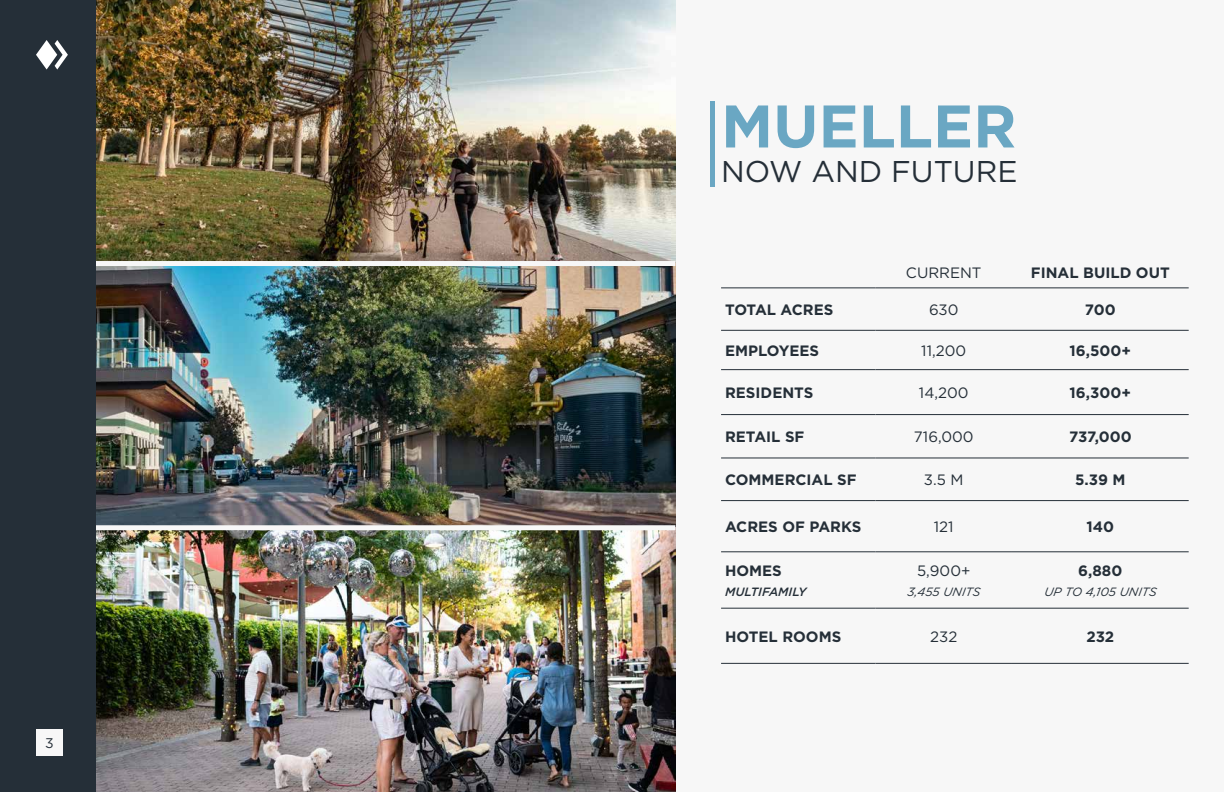
<style>
.page{position:relative;width:1224px;height:792px;background:#f7f7f7}
.page>*{position:absolute;margin:0;border:0;box-sizing:border-box;transform-origin:0 0}
.t1{font:700 60px "Gotham";color:#6aa7c3}
.t2{font:30px "Gotham";color:#252f38}
.t3{font:700 15px "Gotham";color:#252f38}
.t4{font:15px "Gotham";color:#252f38}
.t5{font:14px "Gotham";color:#252f38}
.t6{font:italic 12px "Gotham";color:#252f38}
.t7{font:italic 500 12px "Gotham";color:#252f38}
</style>
<div class="page">
<img style="left:95px;top:0;width:580px;height:792px">
<hr style="left:721px;top:287px;width:155px;height:1px;background:#252f38">
<hr style="left:876px;top:287px;width:136px;height:1px;background:#252f38">
<hr style="left:1012px;top:287px;width:177px;height:1px;background:#252f38">
<hr style="left:721px;top:330px;width:155px;height:1px;background:#252f38">
<hr style="left:876px;top:330px;width:136px;height:1px;background:#252f38">
<hr style="left:1012px;top:330px;width:177px;height:1px;background:#252f38">
<hr style="left:721px;top:369px;width:155px;height:1px;background:#252f38">
<hr style="left:876px;top:369px;width:136px;height:1px;background:#252f38">
<hr style="left:1012px;top:369px;width:177px;height:1px;background:#252f38">
<hr style="left:721px;top:414px;width:155px;height:1px;background:#252f38">
<hr style="left:876px;top:414px;width:136px;height:1px;background:#252f38">
<hr style="left:1012px;top:414px;width:177px;height:1px;background:#252f38">
<hr style="left:721px;top:457px;width:155px;height:1px;background:#252f38">
<hr style="left:876px;top:457px;width:136px;height:1px;background:#252f38">
<hr style="left:1012px;top:457px;width:177px;height:1px;background:#252f38">
<hr style="left:721px;top:500px;width:155px;height:1px;background:#252f38">
<hr style="left:876px;top:500px;width:136px;height:1px;background:#252f38">
<hr style="left:1012px;top:500px;width:177px;height:1px;background:#252f38">
<hr style="left:721px;top:551px;width:155px;height:1px;background:#252f38">
<hr style="left:876px;top:551px;width:136px;height:1px;background:#252f38">
<hr style="left:1012px;top:551px;width:177px;height:1px;background:#252f38">
<hr style="left:721px;top:608px;width:155px;height:1px;background:#252f38">
<hr style="left:876px;top:608px;width:136px;height:1px;background:#252f38">
<hr style="left:1012px;top:608px;width:177px;height:1px;background:#252f38">
<hr style="left:721px;top:663px;width:155px;height:1px;background:#252f38">
<hr style="left:876px;top:663px;width:136px;height:1px;background:#252f38">
<hr style="left:1012px;top:663px;width:177px;height:1px;background:#252f38">
<hr style="left:711px;top:101px;width:4px;height:86px;background:#6aa7c3">
<div style="left:95px;top:261px;width:580px;height:5px;background:#f7f7f7"></div>
<div style="left:95px;top:525px;width:580px;height:5px;background:#f7f7f7"></div>
<div style="left:0;top:0;width:95px;height:792px;background:#252f38"></div>
<div style="left:36px;top:730px;width:27px;height:26px;background:#f7f7f7"></div>
<svg style="left:36px;top:40px;width:32px;height:30px"></svg>
<p class="t5" style="left:45px;top:735px;width:10px">3</p>
<h1 class="t1" style="left:721px;top:86px;width:297px">MUELLER</h1>
<h2 class="t2" style="left:721px;top:152px;width:298px">NOW AND FUTURE</h2>
<p class="t4" style="left:906px;top:264px;width:77px">CURRENT</p>
<p class="t3" style="left:1031px;top:263px;width:140px">FINAL BUILD OUT</p>
<p class="t3" style="left:725px;top:300px;width:110px">TOTAL ACRES</p>
<p class="t4" style="left:929px;top:300px;width:31px">630</p>
<p class="t3" style="left:1085px;top:300px;width:32px">700</p>
<p class="t3" style="left:725px;top:341px;width:96px">EMPLOYEES</p>
<p class="t4" style="left:921px;top:341px;width:46px">11,200</p>
<p class="t3" style="left:1070px;top:341px;width:63px">16,500+</p>
<p class="t3" style="left:725px;top:383px;width:90px">RESIDENTS</p>
<p class="t4" style="left:919px;top:383px;width:51px">14,200</p>
<p class="t3" style="left:1070px;top:383px;width:63px">16,300+</p>
<p class="t3" style="left:725px;top:427px;width:81px">RETAIL SF</p>
<p class="t4" style="left:914px;top:427px;width:61px">716,000</p>
<p class="t3" style="left:1069px;top:427px;width:64px">737,000</p>
<p class="t3" style="left:725px;top:470px;width:133px">COMMERCIAL SF</p>
<p class="t4" style="left:924px;top:470px;width:41px">3.5 M</p>
<p class="t3" style="left:1075px;top:470px;width:52px">5.39 M</p>
<p class="t3" style="left:725px;top:517px;width:138px">ACRES OF PARKS</p>
<p class="t4" style="left:934px;top:517px;width:21px">121</p>
<p class="t3" style="left:1087px;top:517px;width:29px">140</p>
<p class="t3" style="left:725px;top:561px;width:58px">HOMES</p>
<p class="t7" style="left:725px;top:584px;width:83px">MULTIFAMILY</p>
<p class="t4" style="left:917px;top:561px;width:55px">5,900+</p>
<p class="t6" style="left:907px;top:584px;width:76px">3,455 UNITS</p>
<p class="t3" style="left:1078px;top:561px;width:46px">6,880</p>
<p class="t6" style="left:1044px;top:584px;width:116px">UP TO 4,105 UNITS</p>
<p class="t3" style="left:725px;top:627px;width:118px">HOTEL ROOMS</p>
<p class="t4" style="left:930px;top:627px;width:29px">232</p>
<p class="t3" style="left:1086px;top:627px;width:30px">232</p>
</div>
